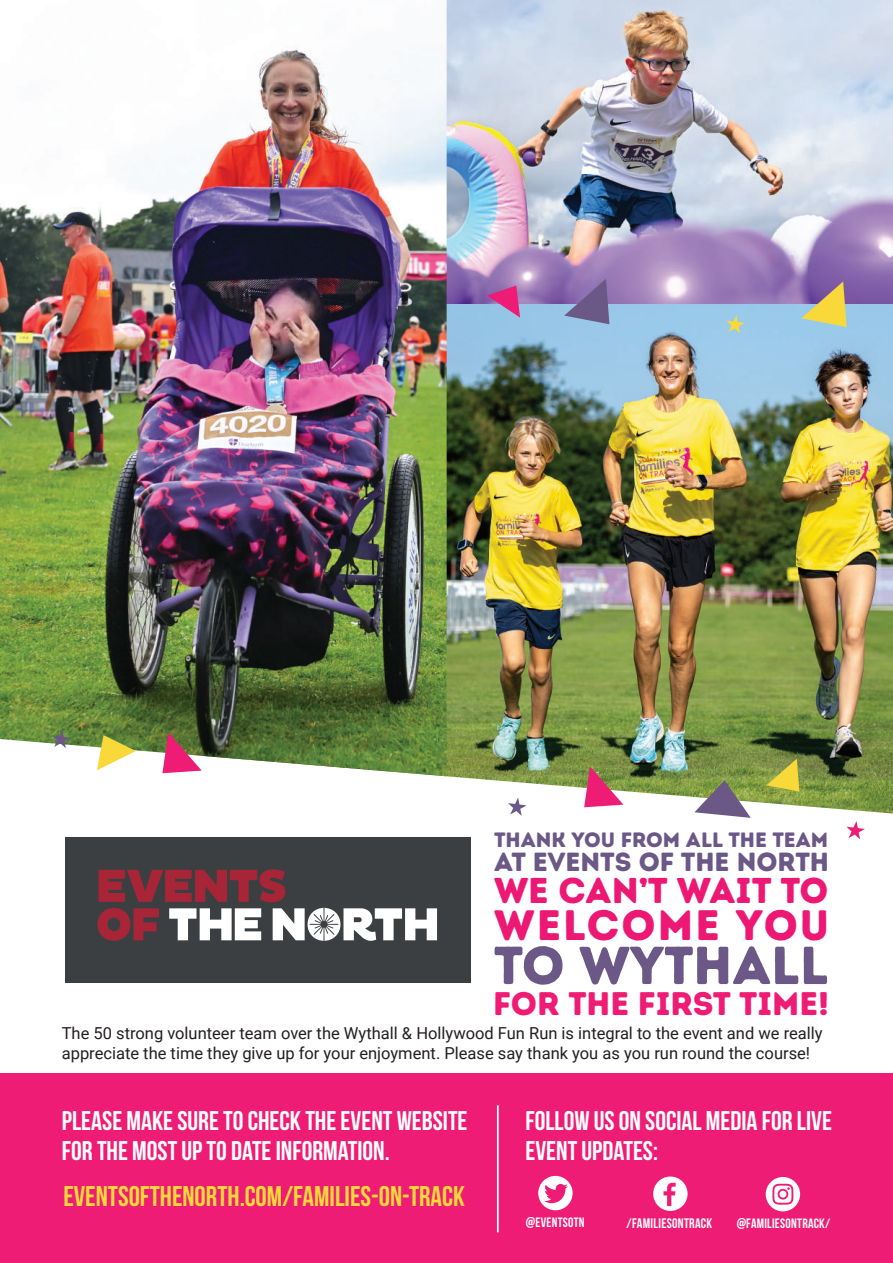
<style>
.page{position:relative;width:893px;height:1263px;background:#fff}
.page>*{position:absolute;margin:0;border:0;box-sizing:border-box;transform-origin:0 0}
.t1{font:53.4px "Intro Rust Base";color:#6b5887}
.t2{font:42.6px "Intro Rust Base";letter-spacing:.05em;color:#ed1774}
.t3{font:35.85px "Intro Rust Base";color:#ed1774}
.t4{font:32.7px "Intro Rust Base";color:#ee1c74}
.t5{font:28.5px "Bebas Neue";color:#f9d93a}
.t6{font:27px/30px "Bebas Neue";color:#fff}
.t7{font:26.25px "Intro Rust Base";color:#6b5887}
.t8{font:20.7px "Intro Rust Base";color:#6b5887}
.t9{font:16.5px/19.5px "Roboto";color:#231f20}
.t10{font:13.8px "Bebas Neue";letter-spacing:.02em;color:#fff}
.t11{font:13.5px "Bebas Neue";letter-spacing:.02em;color:#fff}
</style>
<div class="page">
<img style="left:443px;top:304px;width:450px;height:509px">
<img style="left:447px;top:0;width:446px;height:304px">
<img style="left:0;top:0;width:447px;height:776px">
<div style="left:0;top:1073px;width:893px;height:190px;background:#ee1c74"></div>
<div style="left:65px;top:837px;width:405px;height:145px;background:#3c3f41"></div>
<svg style="left:169px;top:908px;width:92px;height:32px"></svg>
<svg style="left:98px;top:908px;width:61px;height:33px"></svg>
<svg style="left:273px;top:908px;width:164px;height:33px"></svg>
<svg style="left:99px;top:869px;width:186px;height:33px"></svg>
<svg style="left:653px;top:1176px;width:35px;height:35px"></svg>
<svg style="left:538px;top:1176px;width:35px;height:34px"></svg>
<svg style="left:766px;top:1177px;width:34px;height:34px"></svg>
<hr style="left:497px;top:1106px;width:2px;height:126px;background:#fff">
<svg style="left:694px;top:780px;width:57px;height:38px"></svg>
<svg style="left:766px;top:759px;width:33px;height:33px"></svg>
<svg style="left:801px;top:281px;width:46px;height:46px;background:#bba77c"></svg>
<svg style="left:508px;top:797px;width:19px;height:19px"></svg>
<svg style="left:52px;top:730px;width:19px;height:18px"></svg>
<svg style="left:846px;top:821px;width:19px;height:18px"></svg>
<svg style="left:726px;top:315px;width:19px;height:18px"></svg>
<svg style="left:564px;top:279px;width:45px;height:45px;background:#7d6ea2"></svg>
<svg style="left:487px;top:285px;width:33px;height:33px"></svg>
<svg style="left:584px;top:766px;width:39px;height:41px;background:#c0626d"></svg>
<svg style="left:162px;top:732px;width:40px;height:41px;background:#b35869"></svg>
<svg style="left:97px;top:735px;width:39px;height:35px"></svg>
<p class="t8" style="left:494px;top:826px;width:336px">THANK YOU FROM ALL THE TEAM</p>
<h3 class="t7" style="left:494px;top:845px;width:337px">AT EVENTS OF THE NORTH</h3>
<h3 class="t3" style="left:494px;top:868px;width:336px">WE CAN’T WAIT TO</h3>
<h2 class="t2" style="left:494px;top:898px;width:337px">WELCOME YOU</h2>
<h1 class="t1" style="left:494px;top:931px;width:336px">TO WYTHALL</h1>
<h3 class="t4" style="left:493px;top:982px;width:338px">FOR THE FIRST TIME!</h3>
<p class="t9" style="left:62px;top:1023px;width:762px">The 50 strong volunteer team over the Wythall &amp; Hollywood Fun Run is integral to the event and we really appreciate the time they give up for your enjoyment. Please say thank you as you run round the course!</p>
<h3 class="t6" style="left:62px;top:1105px;width:407px">PLEASE MAKE SURE TO CHECK THE EVENT WEBSITE<br>FOR THE MOST UP TO DATE INFORMATION.</h3>
<h3 class="t6" style="left:525px;top:1105px;width:308px">FOLLOW US ON SOCIAL MEDIA FOR LIVE<br>EVENT UPDATES:</h3>
<h3 class="t5" style="left:63px;top:1180px;width:403px">EVENTSOFTHENORTH.COM/FAMILIES-ON-TRACK</h3>
<p class="t11" style="left:526px;top:1215px;width:60px">@EVENTSOTN</p>
<p class="t10" style="left:627px;top:1215px;width:87px">/FAMILIESONTRACK</p>
<p class="t11" style="left:737px;top:1216px;width:95px">@FAMILIESONTRACK/</p>
</div>
